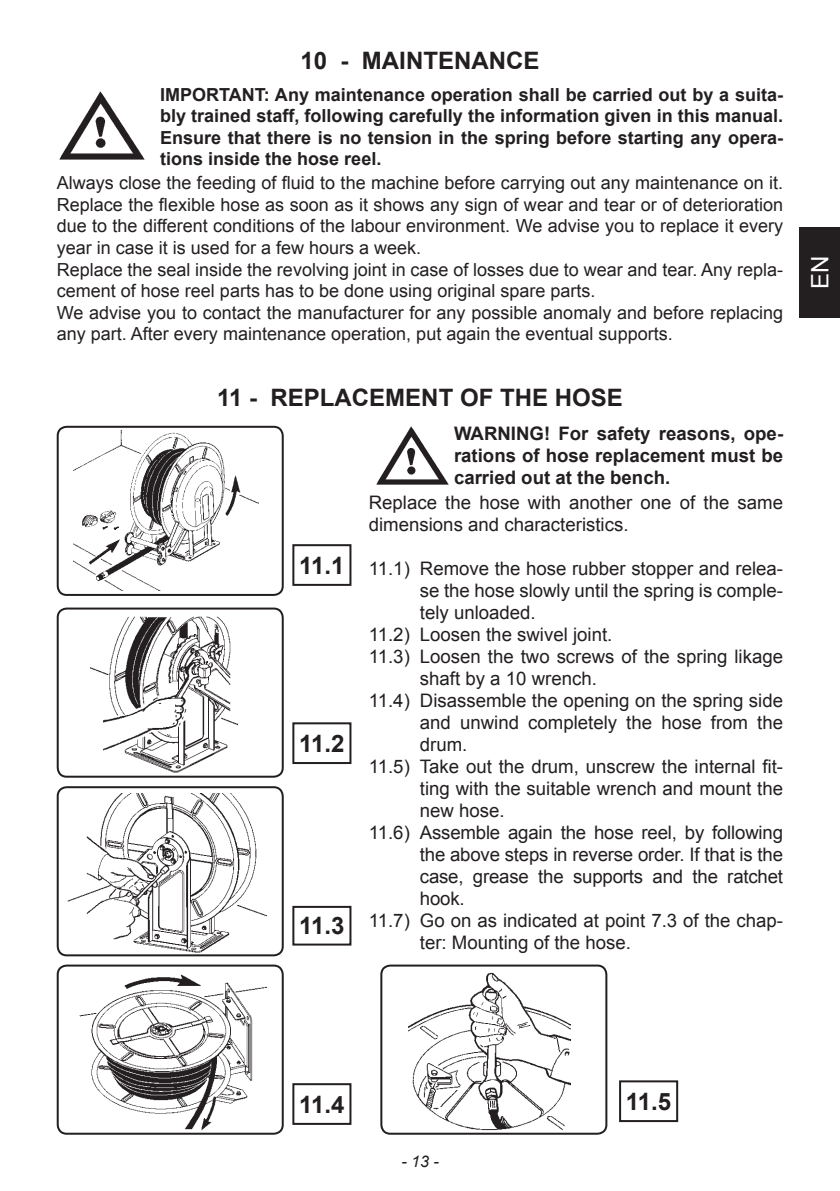
<style>
.page{position:relative;width:840px;height:1191px;background:#fff}
.page>*{position:absolute;margin:0;border:0;box-sizing:border-box;transform-origin:0 0}
.t1{font:700 24px "Arial";color:#231f20}
.t2{font:24px "Arial";color:#fff}
.t3{font:18.6px/22px "Arial";color:#231f20}
.t4{font:700 18.6px/22px "Arial";color:#231f20;text-align:justify}
.t5{font:18px/21.6px "Arial";color:#231f20}
.t6{font:700 18px/21.6px "Arial";color:#231f20;text-align:justify}
.t7{font:italic 16px "Arial";color:#231f20}
</style>
<div class="page">
<div style="left:57px;top:786px;width:226px;height:170px;border:2px solid #231f20;border-radius:9px"></div>
<div style="left:57px;top:426px;width:226px;height:170px;border:2px solid #231f20;border-radius:9px"></div>
<div style="left:57px;top:964px;width:226px;height:170px;border:2px solid #231f20;border-radius:9px"></div>
<div style="left:57px;top:607px;width:226px;height:170px;border:2px solid #231f20;border-radius:9px"></div>
<div style="left:292px;top:906px;width:59px;height:39px;border:2px solid #231f20"></div>
<div style="left:292px;top:1083px;width:59px;height:41px;border:2px solid #231f20"></div>
<div style="left:292px;top:544px;width:59px;height:42px;border:2px solid #231f20"></div>
<div style="left:292px;top:722px;width:59px;height:42px;border:2px solid #231f20"></div>
<div style="left:380px;top:964px;width:227px;height:170px;border:2px solid #231f20;border-radius:9px"></div>
<div style="left:618px;top:1080px;width:59px;height:42px;border:2px solid #231f20"></div>
<img style="left:408px;top:972px;width:162px;height:159px">
<img style="left:68px;top:793px;width:198px;height:160px">
<img style="left:74px;top:430px;width:184px;height:161px">
<img style="left:79px;top:974px;width:187px;height:158px">
<img style="left:91px;top:616px;width:147px;height:159px">
<img style="left:60px;top:91px;width:85px;height:68px">
<img style="left:376px;top:427px;width:72px;height:57px">
<div style="left:799px;top:227px;width:40px;height:90px;background:#231f20"></div>
<p class="t1" style="left:300px;top:44px;width:240px">10 - MAINTENANCE</p>
<p class="t6" style="left:160px;top:84px;width:624px">IMPORTANT: Any maintenance operation shall be carried out by a suita&shy;bly trained staff, following carefully the information given in this manual.<br>Ensure that there is no tension in the spring before starting any opera&shy;tions inside the hose reel.</p>
<p class="t5" style="left:57px;top:172px;width:727px">Always close the feeding of fluid to the machine before carrying out any maintenance on it.<br>Replace the flexible hose as soon as it shows any sign of wear and tear or of deterioration due to the different conditions of the labour environment. We advise you to replace it every year in case it is used for a few hours a week.<br>Replace the seal inside the revolving joint in case of losses due to wear and tear. Any repla&shy;cement of hose reel parts has to be done using original spare parts.<br>We advise you to contact the manufacturer for any possible anomaly and before replacing any part. After every maintenance operation, put again the eventual supports.</p>
<p class="t1" style="left:217px;top:381px;width:407px">11 - REPLACEMENT OF THE HOSE</p>
<p class="t1" style="left:299px;top:549px;width:47px">11.1</p>
<p class="t1" style="left:299px;top:727px;width:47px">11.2</p>
<p class="t1" style="left:299px;top:910px;width:47px">11.3</p>
<p class="t4" style="left:454px;top:423px;width:330px">WARNING! For safety reasons, ope&shy;rations of hose replacement must be carried out at the bench.</p>
<p class="t3" style="left:368px;top:492px;width:415px">Replace the hose with another one of the same dimensions and characteristics.</p>
<p class="t3" style="left:368px;top:558px;width:415px">11.1) Remove the hose rubber stopper and relea-</p>
<p class="t3" style="left:419px;top:580px;width:364px">se the hose slowly until the spring is comple-</p>
<p class="t3" style="left:419px;top:602px;width:117px">tely unloaded.</p>
<p class="t3" style="left:368px;top:624px;width:245px">11.2) Loosen the swivel joint.</p>
<p class="t3" style="left:368px;top:646px;width:415px">11.3) Loosen the two screws of the spring likage</p>
<p class="t3" style="left:419px;top:668px;width:178px">shaft by a 10 wrench.</p>
<p class="t3" style="left:368px;top:690px;width:415px">11.4) Disassemble the opening on the spring side</p>
<p class="t3" style="left:419px;top:712px;width:364px">and unwind completely the hose from the</p>
<p class="t3" style="left:419px;top:734px;width:49px">drum.</p>
<p class="t3" style="left:368px;top:756px;width:415px">11.5) Take out the drum, unscrew the internal fit-</p>
<p class="t3" style="left:419px;top:778px;width:364px">ting with the suitable wrench and mount the</p>
<p class="t3" style="left:419px;top:800px;width:86px">new hose.</p>
<p class="t3" style="left:368px;top:822px;width:415px">11.6) Assemble again the hose reel, by following</p>
<p class="t3" style="left:419px;top:844px;width:364px">the above steps in reverse order. If that is the</p>
<p class="t3" style="left:419px;top:866px;width:364px">case, grease the supports and the ratchet</p>
<p class="t3" style="left:419px;top:888px;width:46px">hook.</p>
<p class="t3" style="left:368px;top:910px;width:415px">11.7) Go on as indicated at point 7.3 of the chap-</p>
<p class="t3" style="left:419px;top:932px;width:212px">ter: Mounting of the hose.</p>
<p class="t2" style="left:804px;top:289px;width:35px;rotate:-90deg">EN</p>
<p class="t1" style="left:299px;top:1088px;width:47px">11.4</p>
<p class="t7" style="left:401px;top:1150px;width:39px">- 13 -</p>
<p class="t1" style="left:625px;top:1085px;width:47px">11.5</p>
</div>
